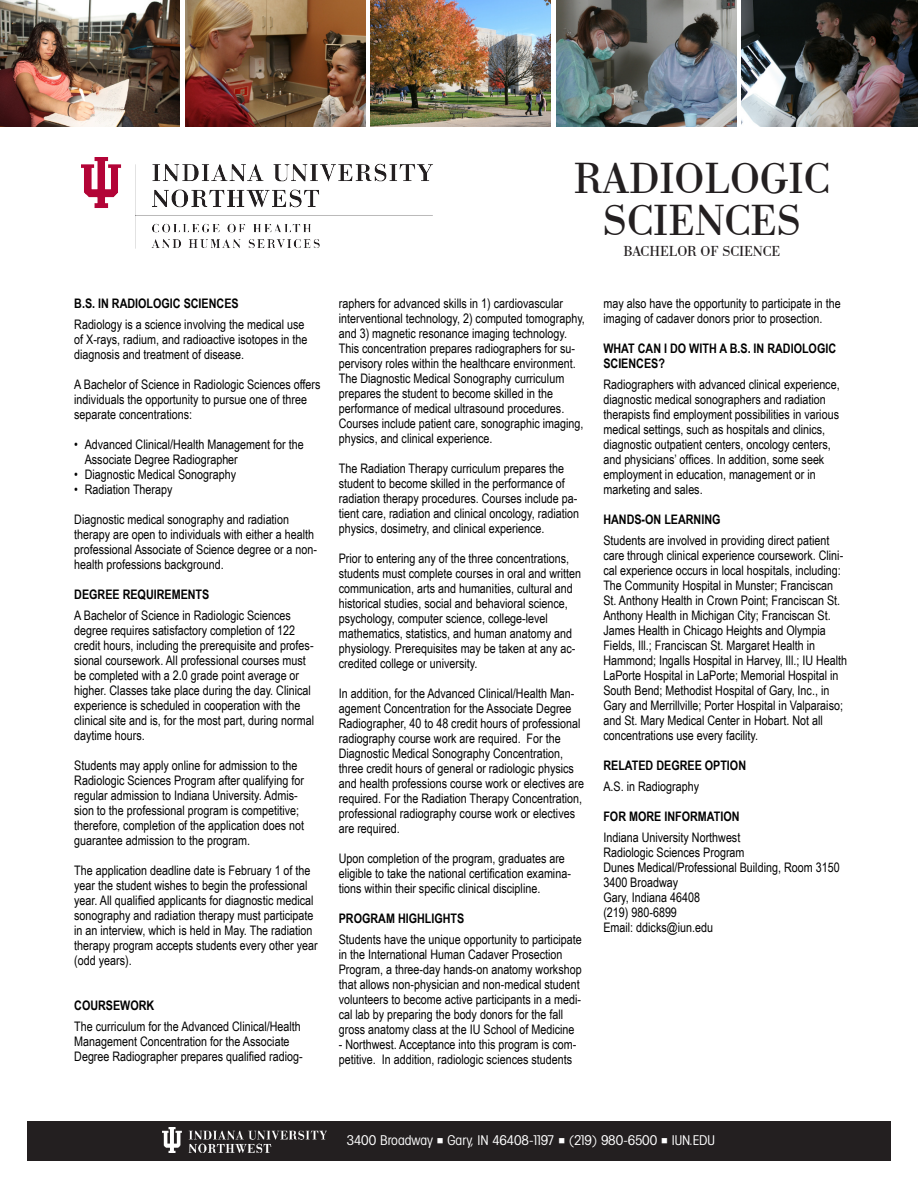
<style>
.page{position:relative;width:918px;height:1188px;background:#fff}
.page>*{position:absolute;margin:0;border:0;box-sizing:border-box;transform-origin:0 0}
.t1{font:45px "IU";color:#231f20}
.t2{font:15px "IU";color:#231f20}
.t3{font:condensed 13.5px "Avant Garde";letter-spacing:-.005em;color:#fff}
.t4{font:13.2px/15px "Arial Narrow";color:#000}
.t5{font:700 13.2px/15px "Arial Narrow";color:#000}
</style>
<div class="page">
<img style="left:81px;top:157px;width:352px;height:92px">
<img style="left:556px;top:0;width:180px;height:126px">
<img style="left:371px;top:0;width:180px;height:126px">
<img style="left:185px;top:0;width:180px;height:126px">
<img style="left:742px;top:0;width:176px;height:126px">
<img style="left:0;top:0;width:180px;height:126px">
<div style="left:27px;top:1121px;width:864px;height:40px;background:#231f20"></div>
<img style="left:162px;top:1127px;width:164px;height:25px">
<p class="t5" style="left:74px;top:295px;width:166px">B.S. IN RADIOLOGIC SCIENCES</p>
<p class="t4" style="left:74px;top:316px;width:235px">Radiology is a science involving the medical use of X-rays, radium, and radioactive isotopes in the diagnosis and treatment of disease.</p>
<p class="t4" style="left:74px;top:376px;width:248px">A Bachelor of Science in Radiologic Sciences offers individuals the opportunity to pursue one of three separate concentrations:</p>
<p class="t4" style="left:85px;top:436px;width:220px;text-indent:-10px">• Advanced Clinical/Health Management for the<br>Associate Degree Radiographer</p>
<p class="t4" style="left:74px;top:466px;width:163px">• Diagnostic Medical Sonography</p>
<p class="t4" style="left:74px;top:481px;width:100px">• Radiation Therapy</p>
<p class="t4" style="left:74px;top:511px;width:244px">Diagnostic medical sonography and radiation therapy are open to individuals with either a health professional Associate of Science degree or a non&shy;health professions background.</p>
<p class="t5" style="left:74px;top:586px;width:137px">DEGREE REQUIREMENTS</p>
<p class="t4" style="left:74px;top:607px;width:241px">A Bachelor of Science in Radiologic Sciences degree requires satisfactory completion of 122 credit hours, including the prerequisite and profes&shy;sional coursework. All professional courses must be completed with a 2.0 grade point average or higher. Classes take place during the day. Clinical experience is scheduled in cooperation with the clinical site and is, for the most part, during normal daytime hours.</p>
<p class="t4" style="left:74px;top:757px;width:231px">Students may apply online for admission to the Radiologic Sciences Program after qualifying for regular admission to Indiana University. Admis&shy;sion to the professional program is competitive; therefore, completion of the application does not guarantee admission to the program.</p>
<p class="t4" style="left:74px;top:862px;width:245px">The application deadline date is February 1 of the year the student wishes to begin the professional year. All qualified applicants for diagnostic medical sonography and radiation therapy must participate in an interview, which is held in May. The radiation therapy program accepts students every other year (odd years).</p>
<p class="t5" style="left:74px;top:997px;width:82px">COURSEWORK</p>
<p class="t4" style="left:74px;top:1018px;width:230px">The curriculum for the Advanced Clinical/Health<br>Management Concentration for the Associate<br>Degree Radiographer prepares qualified radiog-</p>
<p class="t1" style="left:574px;top:153px;width:257px">RADIOLOGIC</p>
<p class="t1" style="left:603px;top:195px;width:200px">SCIENCES</p>
<p class="t2" style="left:624px;top:243px;width:158px">BACHELOR OF SCIENCE</p>
<p class="t4" style="left:339px;top:295px;width:248px">raphers for advanced skills in 1) cardiovascular interventional technology, 2) computed tomography, and 3) magnetic resonance imaging technology.<br>This concentration prepares radiographers for su&shy;pervisory roles within the healthcare environment.</p>
<p class="t4" style="left:339px;top:370px;width:246px">The Diagnostic Medical Sonography curriculum prepares the student to become skilled in the performance of medical ultrasound procedures.<br>Courses include patient care, sonographic imaging, physics, and clinical experience.</p>
<p class="t4" style="left:339px;top:460px;width:242px">The Radiation Therapy curriculum prepares the student to become skilled in the performance of radiation therapy procedures. Courses include pa&shy;tient care, radiation and clinical oncology, radiation physics, dosimetry, and clinical experience.</p>
<p class="t4" style="left:339px;top:550px;width:244px">Prior to entering any of the three concentrations, students must complete courses in oral and written communication, arts and humanities, cultural and historical studies, social and behavioral science, psychology, computer science, college-level mathematics, statistics, and human anatomy and physiology. Prerequisites may be taken at any ac&shy;credited college or university.</p>
<p class="t4" style="left:339px;top:685px;width:247px">In addition, for the Advanced Clinical/Health Man&shy;agement Concentration for the Associate Degree Radiographer, 40 to 48 credit hours of professional radiography course work are required. For the Diagnostic Medical Sonography Concentration, three credit hours of general or radiologic physics and health professions course work or electives are required. For the Radiation Therapy Concentration, professional radiography course work or electives are required.</p>
<p class="t4" style="left:339px;top:850px;width:234px">Upon completion of the program, graduates are eligible to take the national certification examina&shy;tions within their specific clinical discipline.</p>
<p class="t5" style="left:339px;top:910px;width:127px">PROGRAM HIGHLIGHTS</p>
<p class="t4" style="left:339px;top:931px;width:244px">Students have the unique opportunity to participate in the International Human Cadaver Prosection Program, a three-day hands-on anatomy workshop that allows non-physician and non-medical student volunteers to become active participants in a medi&shy;cal lab by preparing the body donors for the fall gross anatomy class at the IU School of Medicine</p>
<p class="t4" style="left:339px;top:1036px;width:239px">- Northwest. Acceptance into this program is com&shy;petitive. In addition, radiologic sciences students</p>
<p class="t4" style="left:603px;top:295px;width:239px">may also have the opportunity to participate in the imaging of cadaver donors prior to prosection.</p>
<p class="t5" style="left:603px;top:340px;width:234px">WHAT CAN I DO WITH A B.S. IN RADIOLOGIC<br>SCIENCES?</p>
<p class="t4" style="left:603px;top:376px;width:238px">Radiographers with advanced clinical experience, diagnostic medical sonographers and radiation therapists find employment possibilities in various medical settings, such as hospitals and clinics, diagnostic outpatient centers, oncology centers, and physicians’ offices. In addition, some seek employment in education, management or in marketing and sales.</p>
<p class="t5" style="left:603px;top:511px;width:119px">HANDS-ON LEARNING</p>
<p class="t4" style="left:603px;top:532px;width:245px">Students are involved in providing direct patient care through clinical experience coursework. Clini&shy;cal experience occurs in local hospitals, including:<br>The Community Hospital in Munster; Franciscan St. Anthony Health in Crown Point; Franciscan St.<br>Anthony Health in Michigan City; Franciscan St.<br>James Health in Chicago Heights and Olympia Fields, Ill.; Franciscan St. Margaret Health in Hammond; Ingalls Hospital in Harvey, Ill.; IU Health LaPorte Hospital in LaPorte; Memorial Hospital in South Bend; Methodist Hospital of Gary, Inc., in Gary and Merrillville; Porter Hospital in Valparaiso; and St. Mary Medical Center in Hobart. Not all concentrations use every facility.</p>
<p class="t5" style="left:603px;top:757px;width:144px">RELATED DEGREE OPTION</p>
<p class="t4" style="left:603px;top:778px;width:97px">A.S. in Radiography</p>
<p class="t5" style="left:603px;top:808px;width:138px">FOR MORE INFORMATION</p>
<p class="t4" style="left:603px;top:829px;width:138px">Indiana University Northwest</p>
<p class="t4" style="left:603px;top:844px;width:143px">Radiologic Sciences Program</p>
<p class="t4" style="left:603px;top:859px;width:238px">Dunes Medical/Professional Building, Room 3150</p>
<p class="t4" style="left:603px;top:874px;width:76px">3400 Broadway</p>
<p class="t4" style="left:603px;top:889px;width:98px">Gary, Indiana 46408</p>
<p class="t4" style="left:603px;top:904px;width:75px">(219) 980-6899</p>
<p class="t4" style="left:603px;top:919px;width:111px">Email: ddicks@iun.edu</p>
<p class="t3" style="left:347px;top:1132px;width:370px">3400 Broadway ■ Gary, IN 46408-1197 ■ (219) 980-6500 ■ IUN.EDU</p>
</div>
